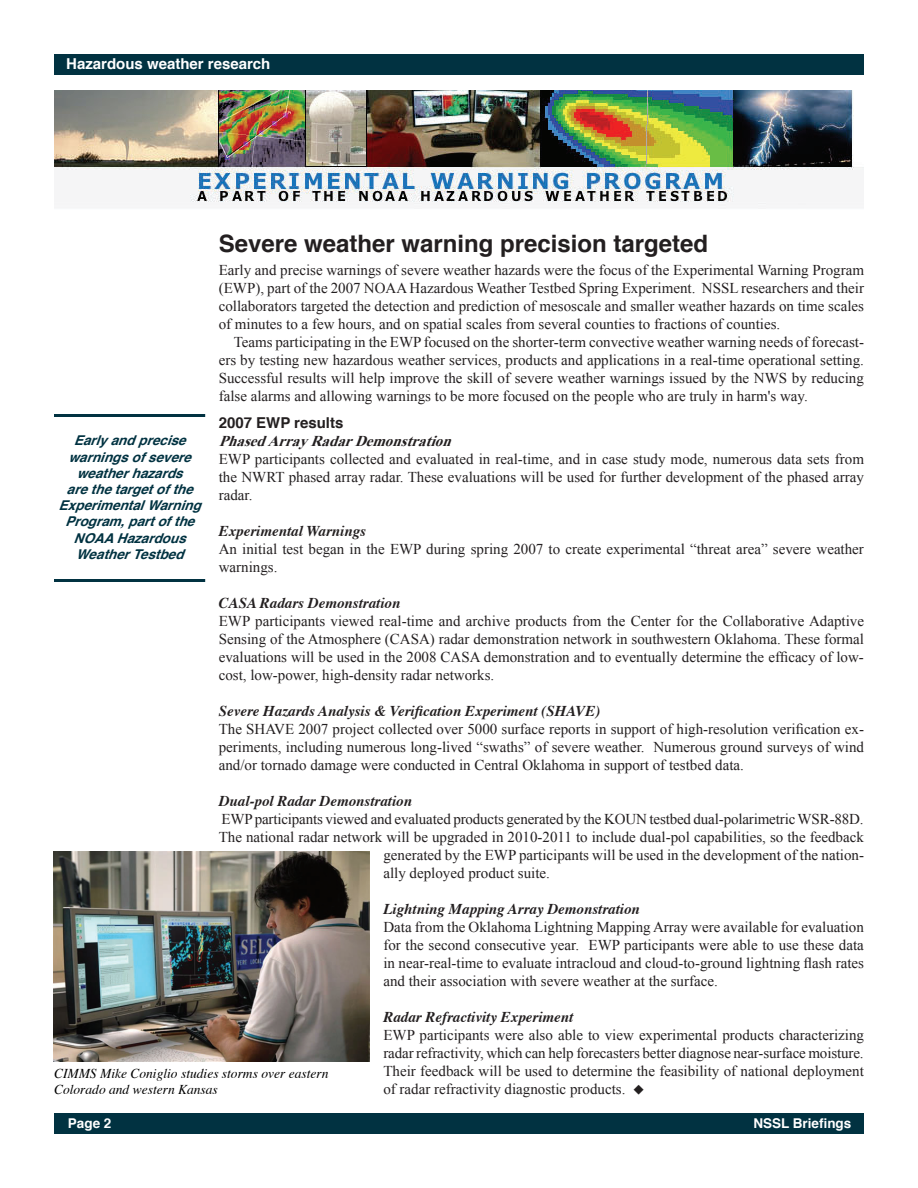
<style>
.page{position:relative;width:918px;height:1188px;background:#fff}
.page>*{position:absolute;margin:0;border:0;box-sizing:border-box;transform-origin:0 0}
.Headline{font:700 24px "Helvetica";color:#231f20}
.Body_first{font:15px/18px "Times New Roman";color:#231f20;text-align:justify}
.Body_text{font:15px/18px "Times New Roman";color:#231f20;text-align:justify}
.Subhead{font:italic 700 15px "Times";color:#231f20}
.Body_first-2{font:italic 700 15px "Times New Roman";color:#231f20}
.t1{font:700 15px "Helvetica";color:#fff}
.Subhead-2{font:700 15px "Helvetica";color:#231f20}
.Breakout{font:italic 700 13.5px/16.2px "Helvetica";color:#013241;text-align:center}
.t2{font:italic 13.5px/16.2px "Times";color:#000}
.t3{font:700 13.5px "Helvetica";color:#fff}
</style>
<div class="page">
<div style="left:54px;top:54px;width:810px;height:21px;background:#013241"></div>
<div style="left:54px;top:1113px;width:810px;height:21px;background:#013241"></div>
<hr style="left:54px;top:414px;width:151px;height:3px;background:#013241">
<hr style="left:54px;top:579px;width:151px;height:3px;background:#013241">
<img style="left:54px;top:852px;width:316px;height:210px">
<img style="left:54px;top:90px;width:810px;height:116px">
<p class="t1" style="left:66px;top:50px;width:206px">Hazardous weather research</p>
<p class="Headline" style="left:219px;top:222px;width:491px">Severe weather warning precision targeted</p>
<p class="Body_first" style="left:219px;top:261px;width:647px">Early and precise warnings of severe weather hazards were the focus of the Experimental Warning Program (EWP), part of the 2007 NOAA Hazardous Weather Testbed Spring Experiment. NSSL researchers and their collaborators targeted the detection and prediction of mesoscale and smaller weather hazards on time scales of minutes to a few hours, and on spatial scales from several counties to fractions of counties.</p>
<p class="Body_text" style="left:219px;top:333px;width:647px;text-indent:15px">Teams participating in the EWP focused on the shorter-term convective weather warning needs of forecast&shy;ers by testing new hazardous weather services, products and applications in a real-time operational setting.<br>Successful results will help improve the skill of severe weather warnings issued by the NWS by reducing false alarms and allowing warnings to be more focused on the people who are truly in harm's way.</p>
<p class="Subhead-2" style="left:219px;top:409px;width:126px">2007 EWP results</p>
<p class="Body_first-2" style="left:219px;top:432px;width:240px">PhasedArrayRadarDemonstration</p>
<p class="Body_first" style="left:219px;top:450px;width:647px">EWP participants collected and evaluated in real-time, and in case study mode, numerous data sets from the NWRT phased array radar. These evaluations will be used for further development of the phased array radar.</p>
<p class="Subhead" style="left:219px;top:517px;width:149px">Experimental Warnings</p>
<p class="Body_first" style="left:219px;top:540px;width:647px">An initial test began in the EWP during spring 2007 to create experimental “threat area” severe weather warnings.</p>
<p class="Subhead" style="left:219px;top:589px;width:183px">CASA Radars Demonstration</p>
<p class="Body_first" style="left:219px;top:612px;width:647px">EWP participants viewed real-time and archive products from the Center for the Collaborative Adaptive Sensing of the Atmosphere (CASA) radar demonstration network in southwestern Oklahoma. These formal evaluations will be used in the 2008 CASA demonstration and to eventually determine the efficacy of low&shy;cost, low-power, high-density radar networks.</p>
<p class="Subhead" style="left:219px;top:697px;width:383px">Severe Hazards Analysis &amp; Verification Experiment (SHAVE)</p>
<p class="Body_first" style="left:219px;top:720px;width:647px">The SHAVE 2007 project collected over 5000 surface reports in support of high-resolution verification ex&shy;periments, including numerous long-lived “swaths” of severe weather. Numerous ground surveys of wind and/or tornado damage were conducted in Central Oklahoma in support of testbed data.</p>
<p class="Subhead" style="left:219px;top:787px;width:195px">Dual-pol Radar Demonstration</p>
<p class="Body_first" style="left:221px;top:810px;width:644px">EWP participants viewed and evaluated products generated by the KOUN testbed dual-polarimetric WSR-88D.</p>
<p class="Body_first" style="left:219px;top:828px;width:647px">The national radar network will be upgraded in 2010-2011 to include dual-pol capabilities, so the feedback</p>
<p class="Body_first" style="left:383px;top:846px;width:482px">generated by the EWP participants will be used in the development of the nation-</p>
<p class="Body_first" style="left:383px;top:864px;width:168px">ally deployed product suite.</p>
<p class="Subhead" style="left:383px;top:895px;width:258px">Lightning Mapping Array Demonstration</p>
<p class="Body_first" style="left:383px;top:918px;width:482px">Data from the Oklahoma Lightning Mapping Array were available for evaluation for the second consecutive year. EWP participants were able to use these data in near-real-time to evaluate intracloud and cloud-to-ground lightning flash rates and their association with severe weather at the surface.</p>
<p class="Subhead" style="left:383px;top:1003px;width:192px">Radar Refractivity Experiment</p>
<p class="Body_first" style="left:383px;top:1026px;width:482px">EWP participants were also able to view experimental products characterizing radar refractivity, which can help forecasters better diagnose near-surface moisture.<br>Their feedback will be used to determine the feasibility of national deployment of radar refractivity diagnostic products. ◆</p>
<p class="Breakout" style="left:59px;top:432px;width:152px">Earlyandprecise warningsofsevere weatherhazards arethetargetofthe<br>ExperimentalWarning<br>Program,partofthe<br>NOAAHazardous<br>WeatherTestbed</p>
<p class="t2" style="left:54px;top:1064px;width:276px">CIMMS Mike Coniglio studies storms over eastern<br>Colorado and western Kansas</p>
<p class="t3" style="left:68px;top:1111px;width:45px">Page 2</p>
<p class="t3" style="left:753px;top:1111px;width:100px">NSSL Briefings</p>
</div>
